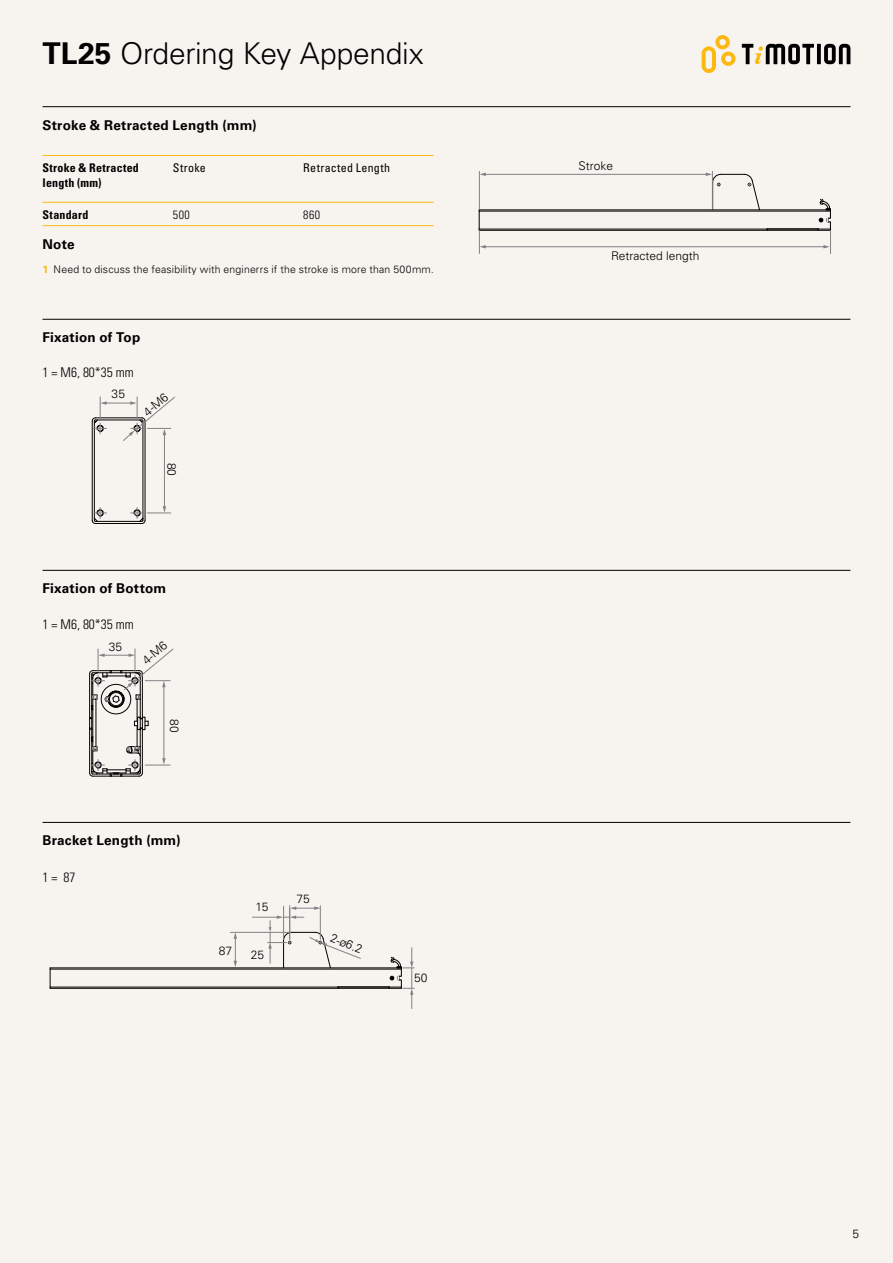
<style>
.page{position:relative;width:893px;height:1263px;background:#f7f3ef}
.page>*{position:absolute;margin:0;border:0;box-sizing:border-box;transform-origin:0 0}
.t1{font:300 30px "Univers LT Std";letter-spacing:-.01em;color:#000}
.t2{font:700 13.5px "Univers LT Std";letter-spacing:.015em;color:#000}
.t3{font:300 condensed 13.5px "Univers LT Std";color:#000}
.t4{font:300 12px "Univers LT Std";color:#000}
.t5{font:700 condensed 12px/15px "Univers LT Std";letter-spacing:.025em;color:#000}
.t6{font:condensed 12px "Univers LT Std";letter-spacing:.03em;color:#000}
.t7{font:300 condensed 12px "Univers LT Std";letter-spacing:.035em;color:#000}
.t8{font:300 10.5px "Univers LT Std";letter-spacing:.015em;color:#000}
.s1{font-weight:700}
.s2{font-weight:700;color:#fdb812}
.s3{font-family:"Adobe Ming Std"}
</style>
<div class="page">
<svg style="left:702px;top:35px;width:33px;height:38px"></svg>
<svg style="left:817px;top:44px;width:4px;height:20px"></svg>
<svg style="left:824px;top:44px;width:26px;height:20px"></svg>
<svg style="left:742px;top:44px;width:72px;height:20px"></svg>
<hr style="left:43px;top:106px;width:807px;height:1px;background:#000">
<hr style="left:43px;top:202px;width:130px;height:1px;background:#fdb812">
<hr style="left:173px;top:202px;width:130px;height:1px;background:#fdb812">
<hr style="left:303px;top:202px;width:131px;height:1px;background:#fdb812">
<hr style="left:43px;top:155px;width:130px;height:1px;background:#fdb812">
<hr style="left:173px;top:155px;width:130px;height:1px;background:#fdb812">
<hr style="left:303px;top:155px;width:131px;height:1px;background:#fdb812">
<hr style="left:43px;top:225px;width:130px;height:1px;background:#fdb812">
<hr style="left:173px;top:225px;width:130px;height:1px;background:#fdb812">
<hr style="left:303px;top:225px;width:131px;height:1px;background:#fdb812">
<hr style="left:43px;top:319px;width:807px;height:1px;background:#000">
<hr style="left:43px;top:570px;width:807px;height:1px;background:#000">
<hr style="left:43px;top:822px;width:807px;height:1px;background:#000">
<hr style="left:767px;top:230px;width:51px;height:1px;background:#030000">
<hr style="left:767px;top:229px;width:51px;height:1px;background:#030000">
<hr style="left:479px;top:229px;width:288px;height:1px;background:#030000">
<hr style="left:479px;top:211px;width:351px;height:1px;background:#030000">
<hr style="left:479px;top:210px;width:351px;height:1px;background:#030000">
<hr style="left:479px;top:230px;width:288px;height:1px;background:#030000">
<hr style="left:485px;top:174px;width:222px;height:1px;background:#808284">
<svg style="left:706px;top:173px;width:54px;height:37px"></svg>
<svg style="left:480px;top:173px;width:6px;height:3px"></svg>
<hr style="left:485px;top:246px;width:340px;height:1px;background:#808284">
<hr style="left:479px;top:171px;width:1px;height:38px;background:#808284">
<hr style="left:712px;top:171px;width:1px;height:38px;background:#808284">
<svg style="left:479px;top:210px;width:7px;height:43px"></svg>
<svg style="left:818px;top:199px;width:13px;height:54px"></svg>
<hr style="left:143px;top:421px;width:1px;height:99px;background:#030000">
<hr style="left:92px;top:421px;width:1px;height:99px;background:#030000">
<hr style="left:145px;top:421px;width:1px;height:99px;background:#030000">
<hr style="left:95px;top:521px;width:47px;height:1px;background:#030000">
<hr style="left:94px;top:421px;width:1px;height:99px;background:#030000">
<hr style="left:95px;top:523px;width:47px;height:1px;background:#030000">
<hr style="left:164px;top:434px;width:1px;height:73px;background:#808284">
<svg style="left:92px;top:507px;width:15px;height:17px"></svg>
<svg style="left:131px;top:506px;width:40px;height:18px"></svg>
<svg style="left:92px;top:396px;width:83px;height:45px"></svg>
<svg style="left:89px;top:648px;width:84px;height:129px"></svg>
<hr style="left:338px;top:987px;width:51px;height:1px;background:#030000">
<hr style="left:338px;top:988px;width:51px;height:1px;background:#030000">
<hr style="left:338px;top:986px;width:51px;height:1px;background:#030000">
<hr style="left:50px;top:987px;width:288px;height:1px;background:#030000">
<hr style="left:50px;top:969px;width:351px;height:1px;background:#030000">
<hr style="left:50px;top:968px;width:351px;height:1px;background:#030000">
<hr style="left:50px;top:988px;width:288px;height:1px;background:#030000">
<svg style="left:50px;top:968px;width:1px;height:20px"></svg>
<hr style="left:230px;top:932px;width:60px;height:1px;background:#808284">
<svg style="left:234px;top:932px;width:3px;height:35px"></svg>
<svg style="left:252px;top:906px;width:109px;height:62px"></svg>
<svg style="left:389px;top:948px;width:25px;height:60px"></svg>
<h1 class="t1" style="left:43px;top:36px;width:383px"><span class="s1">TL25</span> Ordering Key Appendix</h1>
<p class="t2" style="left:43px;top:117px;width:216px">Stroke &amp; Retracted Length (mm)</p>
<p class="t5" style="left:43px;top:160px;width:98px">Stroke &amp; Retracted length (mm)</p>
<p class="t6" style="left:173px;top:160px;width:35px">Stroke</p>
<p class="t6" style="left:303px;top:160px;width:88px">Retracted Length</p>
<p class="t5" style="left:43px;top:207px;width:47px">Standard</p>
<p class="t7" style="left:173px;top:207px;width:18px">500</p>
<p class="t7" style="left:303px;top:207px;width:18px">860</p>
<p class="t2" style="left:43px;top:236px;width:34px">Note</p>
<p class="t8" style="left:43px;top:263px;width:393px"><span class="s2">1</span> Need to discuss the feasibility with enginerrs if the stroke is more than 500mm<span class="s3">.</span></p>
<p class="t2" style="left:43px;top:329px;width:99px">Fixation of Top</p>
<p class="t3" style="left:43px;top:365px;width:93px">1 = M6, 80*35 mm</p>
<p class="t4" style="left:112px;top:387px;width:15px">35</p>
<p class="t4" style="left:141px;top:408px;width:30px;rotate:-40deg">4-M6</p>
<p class="t4" style="left:179px;top:463px;width:15px;rotate:90deg">80</p>
<p class="t2" style="left:43px;top:580px;width:125px">Fixation of Bottom</p>
<p class="t3" style="left:43px;top:616px;width:93px">1 = M6, 80*35 mm</p>
<p class="t4" style="left:109px;top:640px;width:15px">35</p>
<p class="t4" style="left:140px;top:656px;width:30px;rotate:-40deg">4-M6</p>
<p class="t4" style="left:182px;top:719px;width:15px;rotate:90deg">80</p>
<p class="t2" style="left:43px;top:832px;width:139px">Bracket Length (mm)</p>
<p class="t3" style="left:43px;top:869px;width:34px">1 = 87</p>
<p class="t4" style="left:219px;top:943px;width:15px">87</p>
<p class="t4" style="left:256px;top:900px;width:14px">15</p>
<p class="t4" style="left:251px;top:947px;width:15px">25</p>
<p class="t4" style="left:296px;top:891px;width:15px">75</p>
<p class="t4" style="left:334px;top:930px;width:35px;rotate:22deg">2-ø6.2</p>
<p class="t4" style="left:414px;top:970px;width:15px">50</p>
<p class="t4" style="left:579px;top:159px;width:36px">Stroke</p>
<p class="t4" style="left:611px;top:249px;width:90px">Retracted length</p>
<p class="t4" style="left:852px;top:1226px;width:8px">5</p>
</div>
